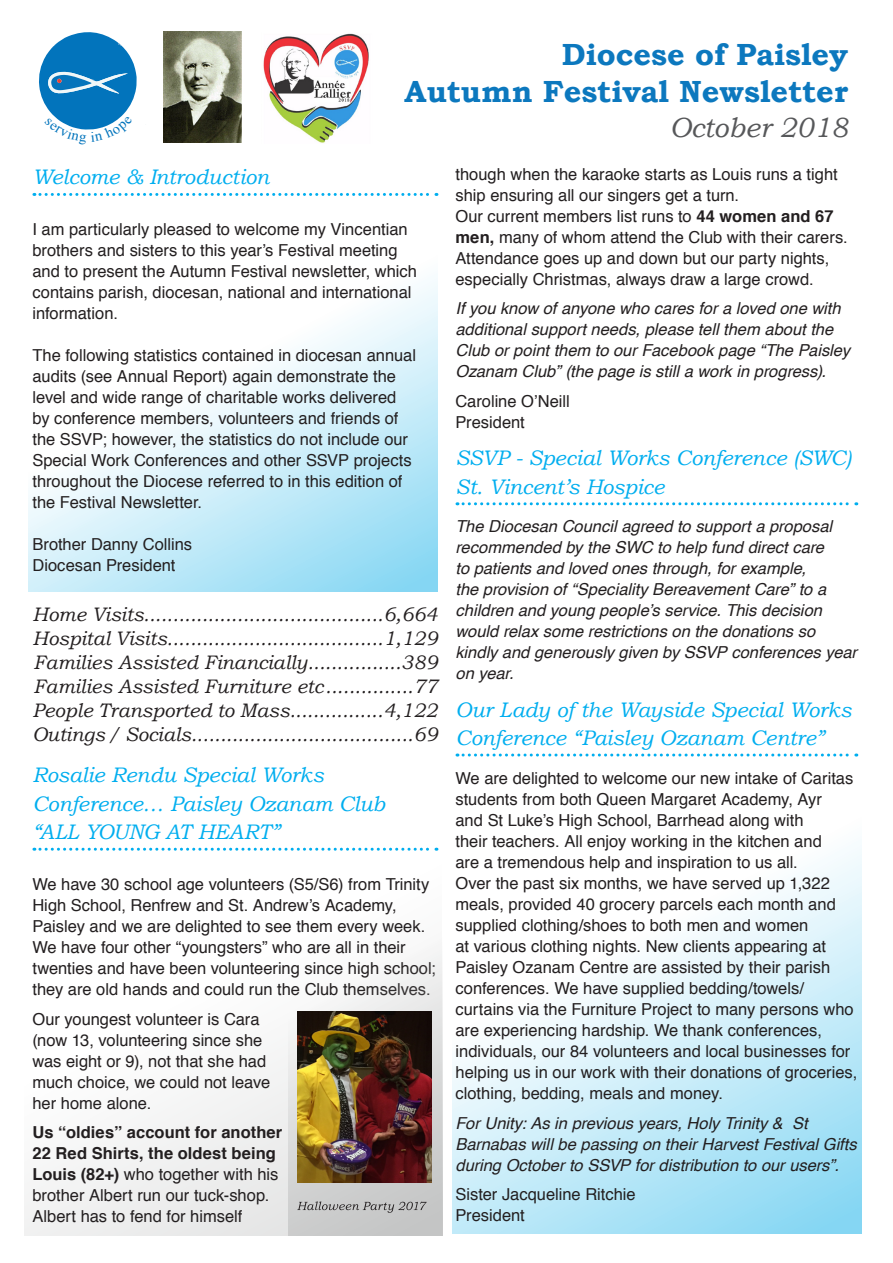
<style>
.page{position:relative;width:893px;height:1263px;background:#fff}
.page>*{position:absolute;margin:0;border:0;box-sizing:border-box;transform-origin:0 0}
.t1{font:700 30.6px "Bookman Old Style";color:#0c78be}
.t2{font:italic 27.75px "Bookman Old Style";color:#57585a}
.Heading{font:italic 21px/28.5px "Bookman Old Style";letter-spacing:-.005em;color:#00aeef}
.t3{font:italic 19.5px "Bookman Old Style";color:#231f20}
.Paragraph_Style_1{font:16.5px/21px "Helvetica";color:#231f20}
.Paragraph_Style_1-2{font:italic 16.5px/21px "Helvetica";color:#231f20}
.s1{font-weight:700}
</style>
<div class="page">
<svg style="left:28px;top:192px;width:409px;height:400px"></svg>
<svg style="left:452px;top:753px;width:410px;height:481px"></svg>
<div style="left:24px;top:749px;width:418px;height:487px;background:linear-gradient(to bottom,#fff,#f0f0f0)"></div>
<svg style="left:34px;top:193px;width:403px;height:3px"></svg>
<svg style="left:34px;top:848px;width:254px;height:3px"></svg>
<svg style="left:457px;top:502px;width:400px;height:3px"></svg>
<svg style="left:457px;top:753px;width:400px;height:3px"></svg>
<div style="left:288px;top:749px;width:154px;height:487px;background:linear-gradient(to bottom,#fff,#cacbcb)"></div>
<img style="left:163px;top:32px;width:79px;height:111px">
<img style="left:263px;top:33px;width:106px;height:110px">
<img style="left:297px;top:1011px;width:134px;height:171px">
<svg style="left:297px;top:1201px;width:130px;height:12px;background:#adadad"></svg>
<svg style="left:39px;top:32px;width:98px;height:98px"></svg>
<p class="t1" style="left:562px;top:36px;width:288px">Diocese of Paisley</p>
<p class="t1" style="left:405px;top:73px;width:445px">Autumn Festival Newsletter</p>
<p class="t2" style="left:670px;top:111px;width:180px">October 2018</p>
<p class="Heading" style="left:32px;top:163px;width:238px">Welcome &amp; Introduction</p>
<p class="Paragraph_Style_1" style="left:32px;top:219px;width:386px">I am particularly pleased to welcome my Vincentian brothers and sisters to this year’s Festival meeting and to present the Autumn Festival newsletter, which contains parish, diocesan, national and international information.</p>
<p class="Paragraph_Style_1" style="left:32px;top:345px;width:385px">The following statistics contained in diocesan annual audits (see Annual Report) again demonstrate the level and wide range of charitable works delivered by conference members, volunteers and friends of the SSVP; however, the statistics do not include our Special Work Conferences and other SSVP projects throughout the Diocese referred to in this edition of the Festival Newsletter.</p>
<p class="Paragraph_Style_1" style="left:32px;top:534px;width:161px">Brother Danny Collins<br>Diocesan President</p>
<p class="t3" style="left:32px;top:603px;width:407px">Home Visits.........................................6,664</p>
<p class="t3" style="left:32px;top:627px;width:407px">Hospital Visits.....................................1,129</p>
<p class="t3" style="left:33px;top:651px;width:406px">Families Assisted Financially................389</p>
<p class="t3" style="left:33px;top:675px;width:406px">Families Assisted Furniture etc...............77</p>
<p class="t3" style="left:32px;top:699px;width:407px">People Transported to Mass................4,122</p>
<p class="t3" style="left:32px;top:723px;width:407px">Outings / Socials......................................69</p>
<p class="Heading" style="left:32px;top:761px;width:354px">Rosalie Rendu Special Works<br>Conference… Paisley Ozanam Club “ALL YOUNG AT HEART”</p>
<p class="Paragraph_Style_1" style="left:32px;top:874px;width:405px">We have 30 school age volunteers (S5/S6) from Trinity High School, Renfrew and St. Andrew’s Academy, Paisley and we are delighted to see them every week.<br>We have four other “youngsters” who are all in their twenties and have been volunteering since high school; they are old hands and could run the Club themselves.</p>
<p class="Paragraph_Style_1" style="left:32px;top:1009px;width:239px">Our youngest volunteer is Cara (now 13, volunteering since she was eight or 9), not that she had much choice, we could not leave her home alone.</p>
<p class="Paragraph_Style_1" style="left:32px;top:1122px;width:251px"><span class="s1">Us “oldies” account for another<br>22 Red Shirts, the oldest being<br>Louis (82+)</span> who together with his brother Albert run our tuck-shop.<br>Albert has to fend for himself</p>
<p class="Paragraph_Style_1" style="left:455px;top:164px;width:394px">though when the karaoke starts as Louis runs a tight ship ensuring all our singers get a turn.<br>Our current members list runs to <span class="s1">44 women and 67 men,</span> many of whom attend the Club with their carers.<br>Attendance goes up and down but our party nights, especially Christmas, always draw a large crowd.</p>
<p class="Paragraph_Style_1-2" style="left:455px;top:298px;width:396px">If you know of anyone who cares for a loved one with additional support needs, please tell them about the Club or point them to our Facebook page “The Paisley Ozanam Club” (the page is still a work in progress).</p>
<p class="Paragraph_Style_1" style="left:455px;top:391px;width:116px">Caroline O’Neill<br>President</p>
<p class="Heading" style="left:455px;top:444px;width:397px">SSVP - Special Works Conference (SWC)<br>St. Vincent’s Hospice</p>
<p class="Paragraph_Style_1-2" style="left:455px;top:516px;width:403px">The Diocesan Council agreed to support a proposal recommended by the SWC to help fund direct care<br>to patients and loved ones through, for example,<br>the provision of “Speciality Bereavement Care” to a children and young people’s service. This decision would relax some restrictions on the donations so kindly and generously given by SSVP conferences year on year.</p>
<p class="Heading" style="left:455px;top:695px;width:398px">Our Lady of the Wayside Special Works<br>Conference “Paisley Ozanam Centre”</p>
<p class="Paragraph_Style_1" style="left:455px;top:768px;width:403px">We are delighted to welcome our new intake of Caritas students from both Queen Margaret Academy, Ayr<br>and St Luke’s High School, Barrhead along with<br>their teachers. All enjoy working in the kitchen and<br>are a tremendous help and inspiration to us all.<br>Over the past six months, we have served up 1,322 meals, provided 40 grocery parcels each month and supplied clothing/shoes to both men and women<br>at various clothing nights. New clients appearing at Paisley Ozanam Centre are assisted by their parish conferences. We have supplied bedding/towels/ curtains via the Furniture Project to many persons who are experiencing hardship. We thank conferences, individuals, our 84 volunteers and local businesses for helping us in our work with their donations of groceries, clothing, bedding, meals and money.</p>
<p class="Paragraph_Style_1-2" style="left:455px;top:1112px;width:403px">For Unity: As in previous years, Holy Trinity &amp; St<br>Barnabas will be passing on their Harvest Festival Gifts during October to SSVP for distribution to our users”.</p>
<p class="Paragraph_Style_1" style="left:455px;top:1184px;width:182px">Sister Jacqueline Ritchie<br>President</p>
</div>
